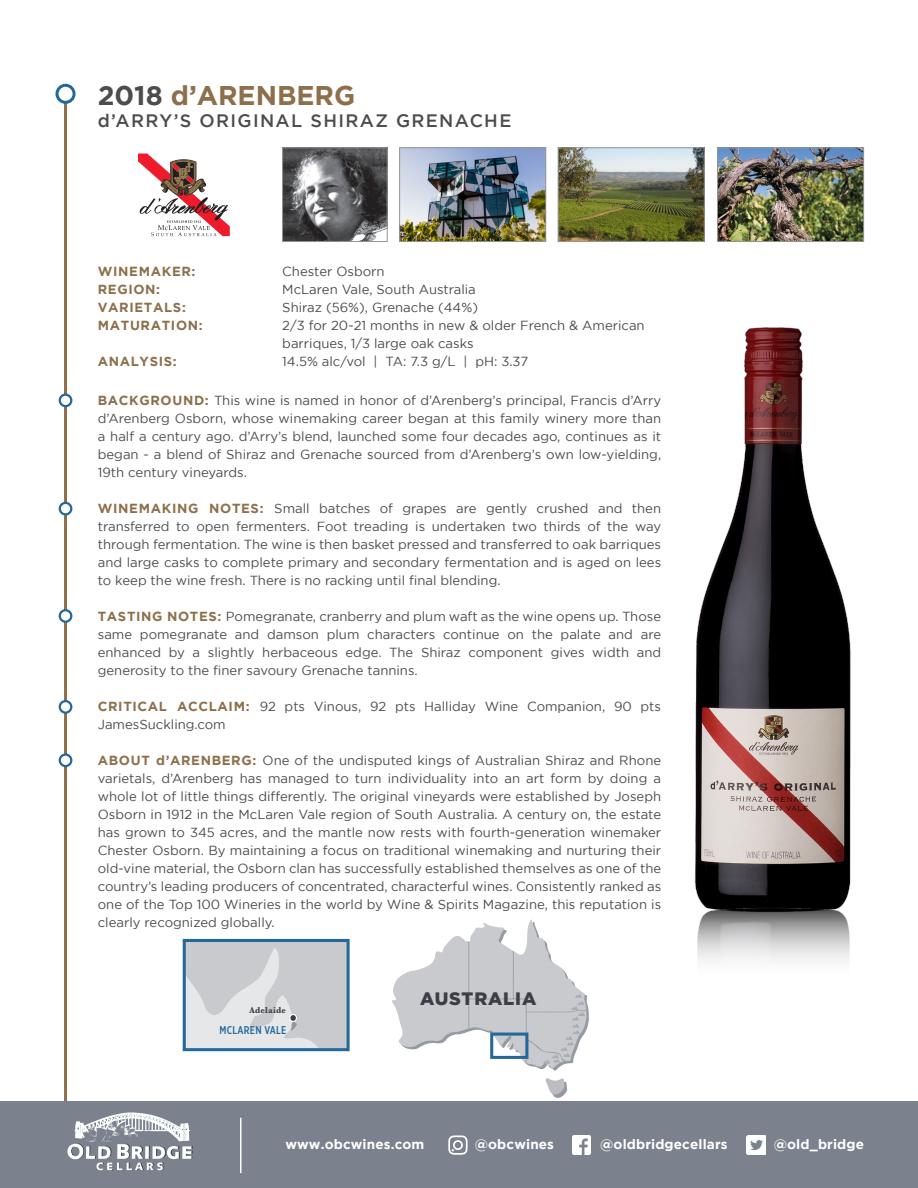
<style>
.page{position:relative;width:918px;height:1188px;background:#fff}
.page>*{position:absolute;margin:0;border:0;box-sizing:border-box;transform-origin:0 0}
.t1{font:700 27px "Gotham";color:#8d6f4b}
.t2{font:500 18px "Gotham";letter-spacing:.075em;color:#4b4c4d}
.t3{font:900 18px "Gotham";letter-spacing:.05em;color:#3b3e46}
.space{font:700 13.5px "Gotham";letter-spacing:.01em;color:#fff}
.Tasting_Notes_Paragr{font:13.2px/18px "Gotham";color:#4b4c4d;text-align:justify}
.Tasting_Notes_Paragr-2{font:700 13.2px "Gotham";letter-spacing:.05em;color:#8d6f4b}
.t4{font:500 11.25px "Gotham X Narrow";letter-spacing:.025em;color:#23689a}
.t5{font:700 9px "Baskerville";letter-spacing:.025em;color:#3b3e46;scale:.94 1}
.s1{color:#4b4c4d}
.s2{font-weight:700;color:#8d6f4b}
</style>
<div class="page">
<img style="left:694px;top:327px;width:157px;height:576px">
<img style="left:697px;top:903px;width:153px;height:58px">
<hr style="left:64px;top:85px;width:3px;height:1026px;background:#8d6f4b">
<img style="left:284px;top:149px;width:102px;height:91px">
<div style="left:282px;top:147px;width:106px;height:95px;border:1px solid #939598"></div>
<img style="left:560px;top:149px;width:143px;height:91px">
<div style="left:558px;top:147px;width:147px;height:95px;border:1px solid #939598"></div>
<img style="left:401px;top:149px;width:143px;height:91px">
<div style="left:399px;top:147px;width:147px;height:95px;border:1px solid #939598"></div>
<div style="left:57px;top:85px;width:17px;height:17px;background:#fff;border-radius:50%"></div>
<div style="left:56px;top:84px;width:20px;height:20px;border:3px solid #23689a;border-radius:50%"></div>
<img style="left:719px;top:149px;width:143px;height:91px">
<div style="left:717px;top:147px;width:147px;height:95px;border:1px solid #939598"></div>
<div style="left:60px;top:503px;width:11px;height:11px;background:#fff;border-radius:50%"></div>
<div style="left:59px;top:502px;width:13px;height:14px;border:2px solid #23689a;border-radius:50%"></div>
<div style="left:60px;top:701px;width:11px;height:12px;background:#fff;border-radius:50%"></div>
<div style="left:59px;top:700px;width:13px;height:14px;border:2px solid #23689a;border-radius:50%"></div>
<div style="left:60px;top:395px;width:11px;height:11px;background:#fff;border-radius:50%"></div>
<div style="left:59px;top:394px;width:13px;height:13px;border:2px solid #23689a;border-radius:50%"></div>
<div style="left:60px;top:610px;width:11px;height:12px;background:#fff;border-radius:50%"></div>
<div style="left:59px;top:609px;width:13px;height:14px;border:2px solid #23689a;border-radius:50%"></div>
<svg style="left:187px;top:943px;width:159px;height:104px;background:#d2d3d6"></svg>
<div style="left:183px;top:939px;width:167px;height:112px;border:3px solid #23689a"></div>
<div style="left:290px;top:1014px;width:6px;height:7px;background:#3b3e46;border-radius:50%"></div>
<div style="left:289px;top:1014px;width:8px;height:8px;border:1px solid #fff;border-radius:50%"></div>
<svg style="left:545px;top:1078px;width:22px;height:20px"></svg>
<svg style="left:392px;top:920px;width:197px;height:151px"></svg>
<div style="left:0;top:1102px;width:918px;height:86px;background:#7b828d"></div>
<img style="left:572px;top:1136px;width:19px;height:18px">
<img style="left:747px;top:1135px;width:19px;height:20px">
<svg style="left:448px;top:1135px;width:20px;height:20px"></svg>
<svg style="left:67px;top:1145px;width:4px;height:13px"></svg>
<img style="left:74px;top:1112px;width:115px;height:30px">
<img style="left:71px;top:1144px;width:122px;height:27px">
<hr style="left:240px;top:1118px;width:2px;height:55px;background:#fff">
<svg style="left:138px;top:154px;width:92px;height:82px"></svg>
<div style="left:60px;top:755px;width:11px;height:11px;background:#fff;border-radius:50%"></div>
<div style="left:59px;top:753px;width:13px;height:14px;border:2px solid #23689a;border-radius:50%"></div>
<p class="t1" style="left:98px;top:80px;width:259px"><span class="s1">2018</span> d’ARENBERG</p>
<p class="t2" style="left:98px;top:110px;width:415px">d’ARRY’S ORIGINAL SHIRAZ GRENACHE</p>
<p class="Tasting_Notes_Paragr-2" style="left:98px;top:264px;width:99px">WINEMAKER:</p>
<p class="Tasting_Notes_Paragr" style="left:282px;top:262px;width:104px">Chester Osborn</p>
<p class="Tasting_Notes_Paragr-2" style="left:98px;top:282px;width:64px">REGION:</p>
<p class="Tasting_Notes_Paragr" style="left:282px;top:280px;width:195px">McLaren Vale, South Australia</p>
<p class="Tasting_Notes_Paragr-2" style="left:98px;top:300px;width:90px">VARIETALS:</p>
<p class="Tasting_Notes_Paragr" style="left:282px;top:298px;width:197px">Shiraz (56%), Grenache (44%)</p>
<p class="Tasting_Notes_Paragr-2" style="left:98px;top:318px;width:106px">MATURATION:</p>
<p class="Tasting_Notes_Paragr" style="left:282px;top:316px;width:364px">2/3 for 20-21 months in new &amp; older French &amp; American</p>
<p class="Tasting_Notes_Paragr" style="left:282px;top:334px;width:193px">barriques, 1/3 large oak casks</p>
<p class="Tasting_Notes_Paragr-2" style="left:98px;top:354px;width:80px">ANALYSIS:</p>
<p class="Tasting_Notes_Paragr" style="left:282px;top:352px;width:247px">14.5% alc/vol | TA: 7.3 g/L | pH: 3.37</p>
<p class="Tasting_Notes_Paragr" style="left:98px;top:391px;width:565px"><span class="s2">BACKGROUND:</span> This wine is named in honor of d’Arenberg’s principal, Francis d’Arry d’Arenberg Osborn, whose winemaking career began at this family winery more than a half a century ago. d’Arry’s blend, launched some four decades ago, continues as it began - a blend of Shiraz and Grenache sourced from d’Arenberg’s own low-yielding, 19th century vineyards.</p>
<p class="Tasting_Notes_Paragr" style="left:98px;top:499px;width:565px"><span class="s2">WINEMAKING NOTES:</span> Small batches of grapes are gently crushed and then transferred to open fermenters. Foot treading is undertaken two thirds of the way through fermentation. The wine is then basket pressed and transferred to oak barriques and large casks to complete primary and secondary fermentation and is aged on lees to keep the wine fresh. There is no racking until final blending.</p>
<p class="Tasting_Notes_Paragr" style="left:98px;top:607px;width:565px"><span class="s2">TASTING NOTES:</span> Pomegranate, cranberry and plum waft as the wine opens up. Those</p>
<p class="Tasting_Notes_Paragr" style="left:98px;top:625px;width:565px">same pomegranate and damson plum characters continue on the palate and are enhanced by a slightly herbaceous edge. The Shiraz component gives width and generosity to the finer savoury Grenache tannins.</p>
<p class="Tasting_Notes_Paragr" style="left:98px;top:697px;width:565px"><span class="s2">CRITICAL ACCLAIM:</span> 92 pts Vinous, 92 pts Halliday Wine Companion, 90 pts<br>JamesSuckling.com</p>
<p class="Tasting_Notes_Paragr" style="left:98px;top:751px;width:565px"><span class="s2">ABOUT d’ARENBERG:</span> One of the undisputed kings of Australian Shiraz and Rhone varietals, d’Arenberg has managed to turn individuality into an art form by doing a whole lot of little things differently. The original vineyards were established by Joseph Osborn in 1912 in the McLaren Vale region of South Australia. A century on, the estate has grown to 345 acres, and the mantle now rests with fourth-generation winemaker Chester Osborn. By maintaining a focus on traditional winemaking and nurturing their old-vine material, the Osborn clan has successfully established themselves as one of the country’s leading producers of concentrated, characterful wines. Consistently ranked as one of the Top 100 Wineries in the world by Wine &amp; Spirits Magazine, this reputation is clearly recognized globally.</p>
<p class="t5" style="left:250px;top:1004px;width:40px">Adelaide</p>
<p class="t4" style="left:220px;top:1024px;width:68px">MCLAREN VALE</p>
<p class="t3" style="left:420px;top:986px;width:118px">AUSTRALIA</p>
<p class="space" style="left:285px;top:1136px;width:141px">www.obcwines.com</p>
<p class="space" style="left:475px;top:1136px;width:81px">@obcwines</p>
<p class="space" style="left:600px;top:1136px;width:129px">@oldbridgecellars</p>
<p class="space" style="left:774px;top:1136px;width:92px">@old_bridge</p>
</div>
